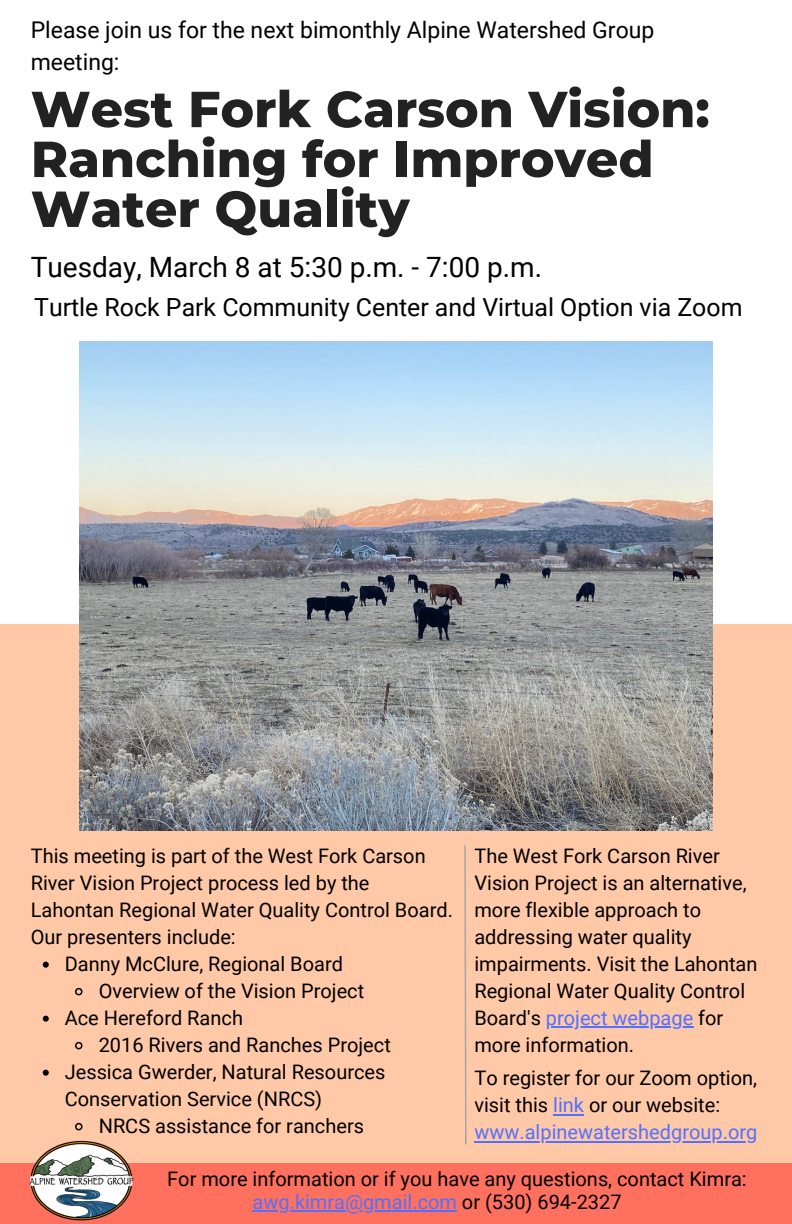
<style>
.page{position:relative;width:792px;height:1224px;background:#fff}
.page>*{position:absolute;margin:0;border:0;box-sizing:border-box;transform-origin:0 0}
.t1{font:800 50.6px/49.8px "Montserrat";color:#222}
.t2{font:28px "Roboto";color:#000}
.t3{font:25px "Roboto";color:#000}
.t4{font:23px/31.6px "Roboto";color:#000}
.t5{font:20px/27px "Roboto";color:#000}
.t6{font:20px "Roboto";color:#5271ff}
.s1{color:#5271ff}
.s2{color:#000}
</style>
<div class="page">
<div style="left:0;top:624px;width:792px;height:600px;background:#ffc8a7"></div>
<img style="left:79px;top:341px;width:633px;height:489px">
<div style="left:0;top:1163px;width:792px;height:61px;background:#ff705f"></div>
<svg style="left:464px;top:845px;width:3px;height:300px"></svg>
<img style="left:29px;top:1140px;width:105px;height:81px">
<hr style="left:546px;top:1026px;width:147px;height:2px;background:#5271ff">
<svg style="left:43px;top:962px;width:6px;height:6px"></svg>
<svg style="left:75px;top:987px;width:8px;height:9px"></svg>
<svg style="left:43px;top:1016px;width:6px;height:6px"></svg>
<svg style="left:75px;top:1041px;width:8px;height:9px"></svg>
<svg style="left:43px;top:1070px;width:6px;height:6px"></svg>
<svg style="left:75px;top:1122px;width:8px;height:9px"></svg>
<hr style="left:253px;top:1210px;width:204px;height:2px;background:#5271ff">
<hr style="left:553px;top:1114px;width:31px;height:1px;background:#5271ff">
<hr style="left:474px;top:1141px;width:283px;height:1px;background:#5271ff">
<p class="t4" style="left:31px;top:15px;width:625px">Please join us for the next bimonthly Alpine Watershed Group meeting:</p>
<p class="t1" style="left:31px;top:84px;width:680px">West Fork Carson Vision:<br>Ranching for Improved<br>Water Quality</p>
<p class="t2" style="left:31px;top:251px;width:513px">Tuesday, March 8 at 5:30 p.m. - 7:00 p.m.</p>
<p class="t3" style="left:34px;top:293px;width:710px">Turtle Rock Park Community Center and Virtual Option via Zoom</p>
<p class="t5" style="left:31px;top:842px;width:424px">This meeting is part of the West Fork Carson River Vision Project process led by the Lahontan Regional Water Quality Control Board.<br>Our presenters include:</p>
<p class="t5" style="left:65px;top:950px;width:280px">Danny McClure, Regional Board</p>
<p class="t5" style="left:99px;top:977px;width:267px">Overview of the Vision Project</p>
<p class="t5" style="left:65px;top:1004px;width:180px">Ace Hereford Ranch</p>
<p class="t5" style="left:99px;top:1031px;width:294px">2016 Rivers and Ranches Project</p>
<p class="t5" style="left:65px;top:1058px;width:322px">Jessica Gwerder, Natural Resources<br>Conservation Service (NRCS)</p>
<p class="t5" style="left:99px;top:1112px;width:267px">NRCS assistance for ranchers</p>
<p class="t5" style="left:474px;top:842px;width:285px">The West Fork Carson River<br>Vision Project is an alternative, more flexible approach to addressing water quality impairments. Visit the Lahontan<br>Regional Water Quality Control<br>Board's <span class="s1">project webpage</span> for more information.</p>
<p class="t5" style="left:474px;top:1065px;width:284px">To register for our Zoom option, visit this <span class="s1">link</span> or our website: <span class="s1">www.alpinewatershedgroup.org</span></p>
<p class="t5" style="left:167px;top:1166px;width:581px">For more information or if you have any questions, contact Kimra:</p>
<p class="t6" style="left:253px;top:1190px;width:370px">awg.kimra@gmail.com <span class="s2">or (530) 694-2327</span></p>
</div>
